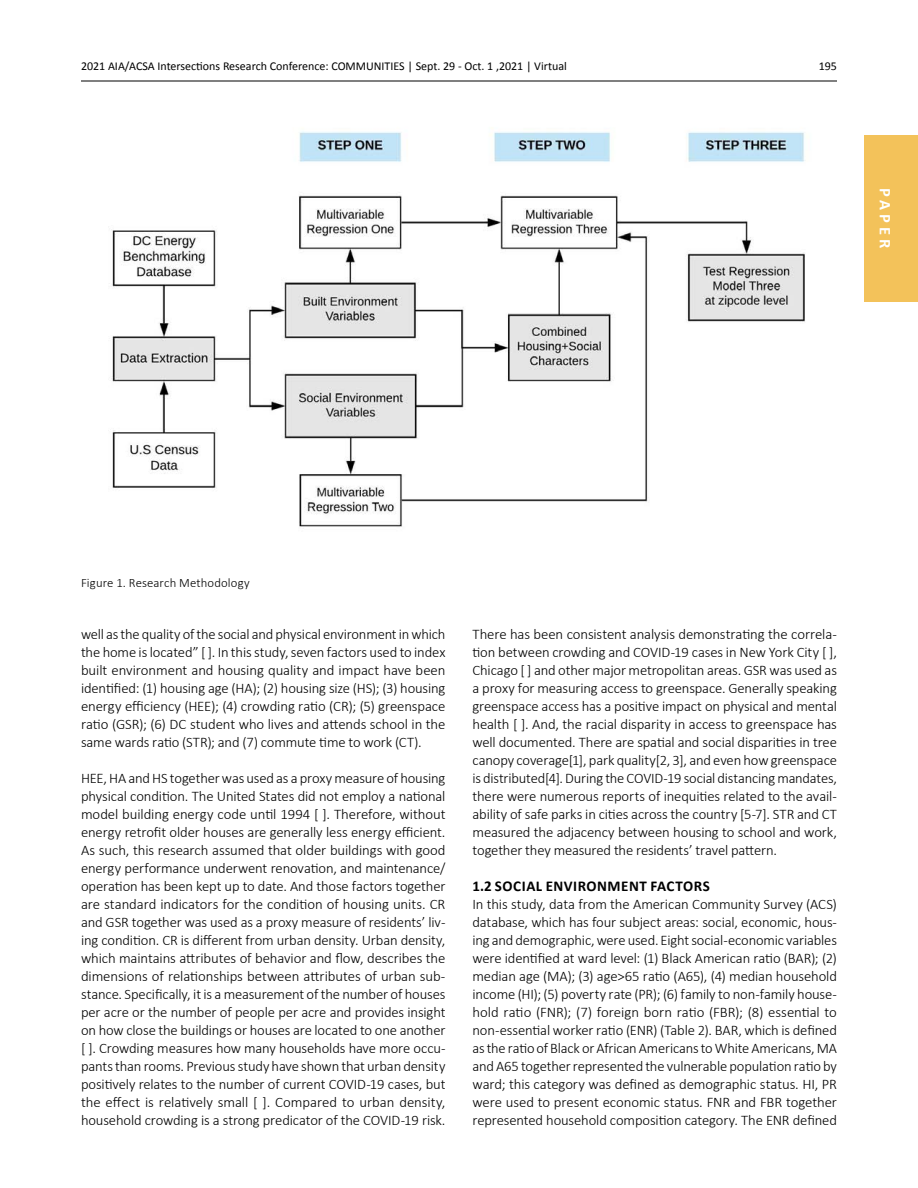
<style>
.page{position:relative;width:918px;height:1188px;background:#fff}
.page>*{position:absolute;margin:0;border:0;box-sizing:border-box;transform-origin:0 0}
.t1{font:700 16.5px "Calibri";letter-spacing:.235em;color:#fff}
.t2{font:700 15px "Calibri";letter-spacing:.035em;color:#000}
.t3{font:300 14.7px/18px "Calibri";letter-spacing:-.01em;color:#000;text-align:justify}
.t4{font:300 12.75px "Calibri";letter-spacing:.01em;color:#000}
.t5{font:12px "Calibri";color:#000}
</style>
<div class="page">
<hr style="left:81px;top:81px;width:756px;height:1px;background:#000">
<div style="left:864px;top:135px;width:54px;height:166px;background:#f3c25a"></div>
<img style="left:111px;top:131px;width:694px;height:396px">
<p class="t5" style="left:81px;top:58px;width:487px">2021 AIA/ACSA Intersections Research Conference: COMMUNITIES | Sept. 29 - Oct. 1 ,2021 | Virtual</p>
<p class="t5" style="left:819px;top:58px;width:20px">195</p>
<p class="t1" style="left:896px;top:188px;width:61px;rotate:90deg">PAPER</p>
<p class="t4" style="left:81px;top:575px;width:170px">Figure 1. Research Methodology</p>
<p class="t3" style="left:81px;top:624px;width:366px">well as the quality of the social and physical environment in which the home is located” [ ]. In this study, seven factors used to index built environment and housing quality and impact have been identified: (1) housing age (HA); (2) housing size (HS); (3) housing energy efficiency (HEE); (4) crowding ratio (CR); (5) greenspace ratio (GSR); (6) DC student who lives and attends school in the same wards ratio (STR); and (7) commute time to work (CT).</p>
<p class="t3" style="left:81px;top:768px;width:366px">HEE, HA and HS together was used as a proxy measure of housing physical condition. The United States did not employ a national model building energy code until 1994 [ ]. Therefore, without energy retrofit older houses are generally less energy efficient.<br>As such, this research assumed that older buildings with good energy performance underwent renovation, and maintenance/ operation has been kept up to date. And those factors together are standard indicators for the condition of housing units. CR and GSR together was used as a proxy measure of residents’ liv&shy;ing condition. CR is different from urban density. Urban density, which maintains attributes of behavior and flow, describes the dimensions of relationships between attributes of urban sub&shy;stance. Specifically, it is a measurement of the number of houses per acre or the number of people per acre and provides insight on how close the buildings or houses are located to one another [ ]. Crowding measures how many households have more occu&shy;pants than rooms. Previous study have shown that urban density positively relates to the number of current COVID-19 cases, but the effect is relatively small [ ]. Compared to urban density, household crowding is a strong predicator of the COVID-19 risk.</p>
<p class="t3" style="left:472px;top:624px;width:366px">There has been consistent analysis demonstrating the correla&shy;tion between crowding and COVID-19 cases in New York City [ ], Chicago [ ] and other major metropolitan areas. GSR was used as a proxy for measuring access to greenspace. Generally speaking greenspace access has a positive impact on physical and mental health [ ]. And, the racial disparity in access to greenspace has well documented. There are spatial and social disparities in tree canopy coverage[1], park quality[2, 3], and even how greenspace is distributed[4]. During the COVID-19 social distancing mandates, there were numerous reports of inequities related to the avail&shy;ability of safe parks in cities across the country [5-7]. STR and CT measured the adjacency between housing to school and work, together they measured the residents’ travel pattern.</p>
<p class="t2" style="left:472px;top:876px;width:239px">1.2 SOCIAL ENVIRONMENT FACTORS</p>
<p class="t3" style="left:472px;top:894px;width:366px">In this study, data from the American Community Survey (ACS) database, which has four subject areas: social, economic, hous&shy;ing and demographic, were used. Eight social-economic variables were identified at ward level: (1) Black American ratio (BAR); (2) median age (MA); (3) age&gt;65 ratio (A65), (4) median household income (HI); (5) poverty rate (PR); (6) family to non-family house&shy;hold ratio (FNR); (7) foreign born ratio (FBR); (8) essential to non-essential worker ratio (ENR) (Table 2). BAR, which is defined as the ratio of Black or African Americans to White Americans, MA and A65 together represented the vulnerable population ratio by ward; this category was defined as demographic status. HI, PR were used to present economic status. FNR and FBR together represented household composition category. The ENR defined</p>
</div>
